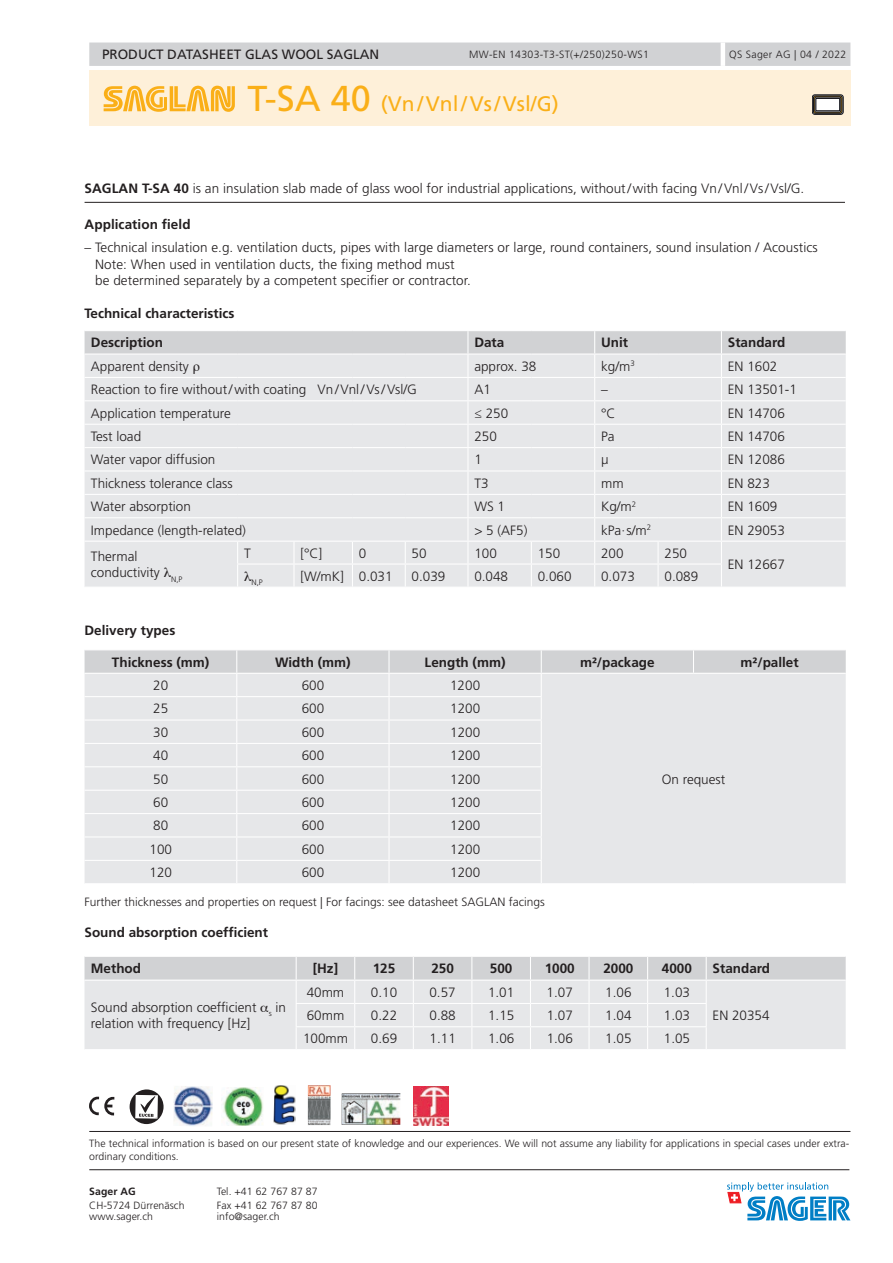
<style>
.page{position:relative;width:893px;height:1263px;background:#fff}
.page>*{position:absolute;margin:0;border:0;box-sizing:border-box;transform-origin:0 0}
.t1{font:21px "Frutiger LT Std";color:#faaf18}
.t2{font:300 13.5px/16.2px "Frutiger LT Std";color:#231f20}
.t3{font:700 13.5px/29.5px "Frutiger LT Std";color:#231f20}
.t4{font:13.5px "Frutiger LT Std";color:#231f20}
.t5{font:300 12px "Frutiger LT Std";color:#231f20}
.t6{font:300 10.5px/12.6px "Frutiger LT Std";letter-spacing:.005em;color:#231f20}
.t7{font:300 10.5px "Frutiger LT Std";letter-spacing:.03em;color:#231f20}
.t8{font:700 10.5px "Frutiger LT Std";letter-spacing:.005em;color:#231f20}
.t9{font:300 7.8px "Frutiger LT Std";color:#231f20}
.s1{font-size:36px}
.s2{font-weight:700}
</style>
<div class="page">
<div style="left:89px;top:43px;width:761px;height:23px;background:#d1d2d4"></div>
<div style="left:89px;top:70px;width:761px;height:56px;background:#fef0d9"></div>
<hr style="left:721px;top:43px;width:4px;height:23px;background:#fff">
<svg style="left:104px;top:86px;width:131px;height:26px"></svg>
<svg style="left:727px;top:1182px;width:123px;height:39px"></svg>
<hr style="left:89px;top:1131px;width:761px;height:1px;background:#231f20">
<hr style="left:89px;top:1169px;width:760px;height:1px;background:#231f20">
<hr style="left:85px;top:202px;width:760px;height:1px;background:#231f20">
<svg style="left:85px;top:650px;width:761px;height:233px"></svg>
<img style="left:308px;top:1085px;width:23px;height:40px">
<img style="left:274px;top:1085px;width:22px;height:39px">
<svg style="left:89px;top:1096px;width:25px;height:19px"></svg>
<svg style="left:129px;top:1089px;width:35px;height:35px"></svg>
<img style="left:342px;top:1093px;width:58px;height:32px">
<img style="left:173px;top:1086px;width:40px;height:40px">
<img style="left:222px;top:1087px;width:41px;height:39px">
<img style="left:413px;top:1086px;width:36px;height:39px">
<svg style="left:812px;top:95px;width:31px;height:20px"></svg>
<svg style="left:85px;top:331px;width:761px;height:256px"></svg>
<svg style="left:85px;top:956px;width:761px;height:93px"></svg>
<p class="t4" style="left:102px;top:47px;width:279px">PRODUCT DATASHEET GLAS WOOL SAGLAN</p>
<p class="t7" style="left:469px;top:49px;width:181px">MW-EN 14303-T3-ST(+/250)250-WS1</p>
<p class="t7" style="left:729px;top:49px;width:119px">QS Sager AG | 04 / 2022</p>
<h1 class="t1" style="left:248px;top:91px;width:313px"><span class="s1">T-SA 40</span> (Vn / Vnl / Vs / Vsl/G)</h1>
<p class="t2" style="left:85px;top:180px;width:721px"><span class="s2">SAGLAN T-SA 40</span> is an insulation slab made of glass wool for industrial applications, without / with facing Vn / Vnl / Vs / Vsl/G.</p>
<p class="t3" style="left:85px;top:210px;width:108px">Application field</p>
<p class="t2" style="left:95px;top:240px;width:724px;text-indent:-11px">– Technical insulation e.g. ventilation ducts, pipes with large diameters or large, round containers, sound insulation / Acoustics<br>Note: When used in ventilation ducts, the fixing method must<br>be determined separately by a competent specifier or contractor.</p>
<p class="t3" style="left:91px;top:298px;width:145px;text-indent:-6px">Technical characteristics<br>Description</p>
<p class="t3" style="left:474px;top:328px;width:32px">Data</p>
<p class="t3" style="left:601px;top:328px;width:28px">Unit</p>
<p class="t3" style="left:728px;top:328px;width:59px">Standard</p>
<p class="t2" style="left:91px;top:358px;width:100px">Apparent density</p>
<p class="t2" style="left:474px;top:358px;width:64px">approx. 38</p>
<p class="t2" style="left:601px;top:358px;width:35px">kg/m<sup>3</sup></p>
<p class="t2" style="left:728px;top:358px;width:51px">EN 1602</p>
<p class="t2" style="left:91px;top:382px;width:328px">Reaction to fire without / with coating Vn / Vnl / Vs / Vsl/G</p>
<p class="t2" style="left:474px;top:382px;width:18px">A1</p>
<p class="t2" style="left:601px;top:382px;width:8px">–</p>
<p class="t2" style="left:728px;top:382px;width:71px">EN 13501-1</p>
<p class="t2" style="left:91px;top:405px;width:142px">Application temperature</p>
<p class="t2" style="left:474px;top:405px;width:35px">≤ 250</p>
<p class="t2" style="left:601px;top:405px;width:16px">°C</p>
<p class="t2" style="left:728px;top:405px;width:59px">EN 14706</p>
<p class="t2" style="left:91px;top:428px;width:52px">Test load</p>
<p class="t2" style="left:474px;top:428px;width:24px">250</p>
<p class="t2" style="left:601px;top:428px;width:15px">Pa</p>
<p class="t2" style="left:728px;top:428px;width:59px">EN 14706</p>
<p class="t2" style="left:91px;top:452px;width:126px">Water vapor diffusion</p>
<p class="t2" style="left:474px;top:452px;width:9px">1</p>
<p class="t2" style="left:601px;top:452px;width:9px">μ</p>
<p class="t2" style="left:728px;top:452px;width:59px">EN 12086</p>
<p class="t2" style="left:91px;top:475px;width:143px">Thickness tolerance class</p>
<p class="t2" style="left:474px;top:475px;width:16px">T3</p>
<p class="t2" style="left:601px;top:475px;width:24px">mm</p>
<p class="t2" style="left:728px;top:475px;width:44px">EN 823</p>
<p class="t2" style="left:91px;top:498px;width:102px">Water absorption</p>
<p class="t2" style="left:474px;top:498px;width:32px">WS 1</p>
<p class="t2" style="left:601px;top:498px;width:37px">Kg/m<sup>2</sup></p>
<p class="t2" style="left:728px;top:499px;width:51px">EN 1609</p>
<p class="t2" style="left:91px;top:522px;width:157px">Impedance (length-related)</p>
<p class="t2" style="left:474px;top:522px;width:55px">&gt; 5 (AF5)</p>
<p class="t2" style="left:601px;top:522px;width:51px">kPa·s/m<sup>2</sup></p>
<p class="t2" style="left:728px;top:522px;width:59px">EN 29053</p>
<p class="t2" style="left:91px;top:548px;width:93px">Thermal conductivity <sub>N,P</sub></p>
<p class="t2" style="left:244px;top:545px;width:8px">T</p>
<p class="t2" style="left:300px;top:545px;width:23px">[°C]</p>
<p class="t2" style="left:359px;top:545px;width:9px">0</p>
<p class="t2" style="left:412px;top:545px;width:17px">50</p>
<p class="t2" style="left:474px;top:545px;width:24px">100</p>
<p class="t2" style="left:538px;top:545px;width:24px">150</p>
<p class="t2" style="left:601px;top:545px;width:24px">200</p>
<p class="t2" style="left:664px;top:545px;width:24px">250</p>
<p class="t2" style="left:728px;top:557px;width:59px">EN 12667</p>
<p class="t2" style="left:300px;top:568px;width:94px">[W/mK] 0.031</p>
<p class="t2" style="left:412px;top:568px;width:35px">0.039</p>
<p class="t2" style="left:474px;top:568px;width:35px">0.048</p>
<p class="t2" style="left:538px;top:568px;width:35px">0.060</p>
<p class="t2" style="left:601px;top:568px;width:35px">0.073</p>
<p class="t2" style="left:664px;top:568px;width:35px">0.089</p>
<p class="t9" style="left:251px;top:578px;width:13px">N,P</p>
<p class="t3" style="left:85px;top:616px;width:92px">Delivery types</p>
<p class="t3" style="left:112px;top:647px;width:99px">Thickness (mm)</p>
<p class="t3" style="left:275px;top:647px;width:77px">Width (mm)</p>
<p class="t3" style="left:425px;top:647px;width:82px">Length (mm)</p>
<p class="t3" style="left:580px;top:647px;width:76px">m²/package</p>
<p class="t3" style="left:740px;top:647px;width:60px">m²/pallet</p>
<p class="t2" style="left:153px;top:677px;width:17px">20</p>
<p class="t2" style="left:302px;top:677px;width:24px">600</p>
<p class="t2" style="left:450px;top:677px;width:32px">1200</p>
<p class="t2" style="left:153px;top:701px;width:17px">25</p>
<p class="t2" style="left:302px;top:701px;width:24px">600</p>
<p class="t2" style="left:450px;top:701px;width:32px">1200</p>
<p class="t2" style="left:153px;top:724px;width:17px">30</p>
<p class="t2" style="left:302px;top:724px;width:24px">600</p>
<p class="t2" style="left:450px;top:724px;width:32px">1200</p>
<p class="t2" style="left:153px;top:748px;width:17px">40</p>
<p class="t2" style="left:302px;top:748px;width:24px">600</p>
<p class="t2" style="left:450px;top:748px;width:32px">1200</p>
<p class="t2" style="left:153px;top:771px;width:17px">50</p>
<p class="t2" style="left:302px;top:771px;width:24px">600</p>
<p class="t2" style="left:450px;top:771px;width:32px">1200</p>
<p class="t2" style="left:153px;top:794px;width:17px">60</p>
<p class="t2" style="left:302px;top:794px;width:24px">600</p>
<p class="t2" style="left:450px;top:794px;width:32px">1200</p>
<p class="t2" style="left:153px;top:818px;width:17px">80</p>
<p class="t2" style="left:302px;top:818px;width:24px">600</p>
<p class="t2" style="left:450px;top:818px;width:32px">1200</p>
<p class="t2" style="left:150px;top:841px;width:24px">100</p>
<p class="t2" style="left:302px;top:841px;width:24px">600</p>
<p class="t2" style="left:450px;top:841px;width:32px">1200</p>
<p class="t2" style="left:150px;top:864px;width:24px">120</p>
<p class="t2" style="left:302px;top:864px;width:24px">600</p>
<p class="t2" style="left:450px;top:864px;width:32px">1200</p>
<p class="t5" style="left:85px;top:895px;width:462px">Further thicknesses and properties on request | For facings: see datasheet SAGLAN facings</p>
<p class="t3" style="left:85px;top:917px;width:185px">Sound absorption coefficient</p>
<p class="t3" style="left:91px;top:954px;width:52px">Method</p>
<p class="t3" style="left:313px;top:953px;width:27px">[Hz]</p>
<p class="t3" style="left:373px;top:953px;width:24px">125</p>
<p class="t3" style="left:431px;top:953px;width:24px">250</p>
<p class="t3" style="left:490px;top:953px;width:24px">500</p>
<p class="t3" style="left:545px;top:953px;width:32px">1000</p>
<p class="t3" style="left:603px;top:953px;width:32px">2000</p>
<p class="t3" style="left:662px;top:953px;width:32px">4000</p>
<p class="t3" style="left:713px;top:954px;width:59px">Standard</p>
<p class="t2" style="left:91px;top:999px;width:197px">Sound absorption coefficient <sub>s</sub> in relation with frequency [Hz]</p>
<p class="t2" style="left:662px;top:771px;width:65px">On request</p>
<p class="t2" style="left:307px;top:984px;width:39px">40mm</p>
<p class="t2" style="left:371px;top:984px;width:28px">0.10</p>
<p class="t2" style="left:429px;top:984px;width:28px">0.57</p>
<p class="t2" style="left:488px;top:984px;width:28px">1.01</p>
<p class="t2" style="left:547px;top:984px;width:28px">1.07</p>
<p class="t2" style="left:605px;top:984px;width:28px">1.06</p>
<p class="t2" style="left:664px;top:984px;width:28px">1.03</p>
<p class="t2" style="left:307px;top:1007px;width:39px">60mm</p>
<p class="t2" style="left:371px;top:1007px;width:28px">0.22</p>
<p class="t2" style="left:429px;top:1007px;width:28px">0.88</p>
<p class="t2" style="left:488px;top:1007px;width:28px">1.15</p>
<p class="t2" style="left:547px;top:1007px;width:28px">1.07</p>
<p class="t2" style="left:605px;top:1007px;width:28px">1.04</p>
<p class="t2" style="left:664px;top:1007px;width:28px">1.03</p>
<p class="t2" style="left:713px;top:1007px;width:59px">EN 20354</p>
<p class="t2" style="left:303px;top:1031px;width:47px">100mm</p>
<p class="t2" style="left:371px;top:1031px;width:28px">0.69</p>
<p class="t2" style="left:430px;top:1031px;width:28px">1.11</p>
<p class="t2" style="left:488px;top:1031px;width:28px">1.06</p>
<p class="t2" style="left:547px;top:1031px;width:28px">1.06</p>
<p class="t2" style="left:605px;top:1031px;width:28px">1.05</p>
<p class="t2" style="left:664px;top:1031px;width:28px">1.05</p>
<p class="t6" style="left:89px;top:1138px;width:761px">The technical information is based on our present state of knowledge and our experiences. We will not assume any liability for applications in special cases under extra&shy;ordinary conditions.</p>
<p class="t8" style="left:89px;top:1185px;width:48px">Sager AG</p>
<p class="t6" style="left:217px;top:1185px;width:102px">Tel. +41 62 767 87 87</p>
<p class="t6" style="left:89px;top:1199px;width:97px">CH-5724 Dürrenäsch</p>
<p class="t6" style="left:217px;top:1199px;width:102px">Fax +41 62 767 87 80</p>
<p class="t6" style="left:89px;top:1211px;width:65px">www.sager.ch</p>
<p class="t6" style="left:217px;top:1211px;width:64px">info@sager.ch</p>
</div>
